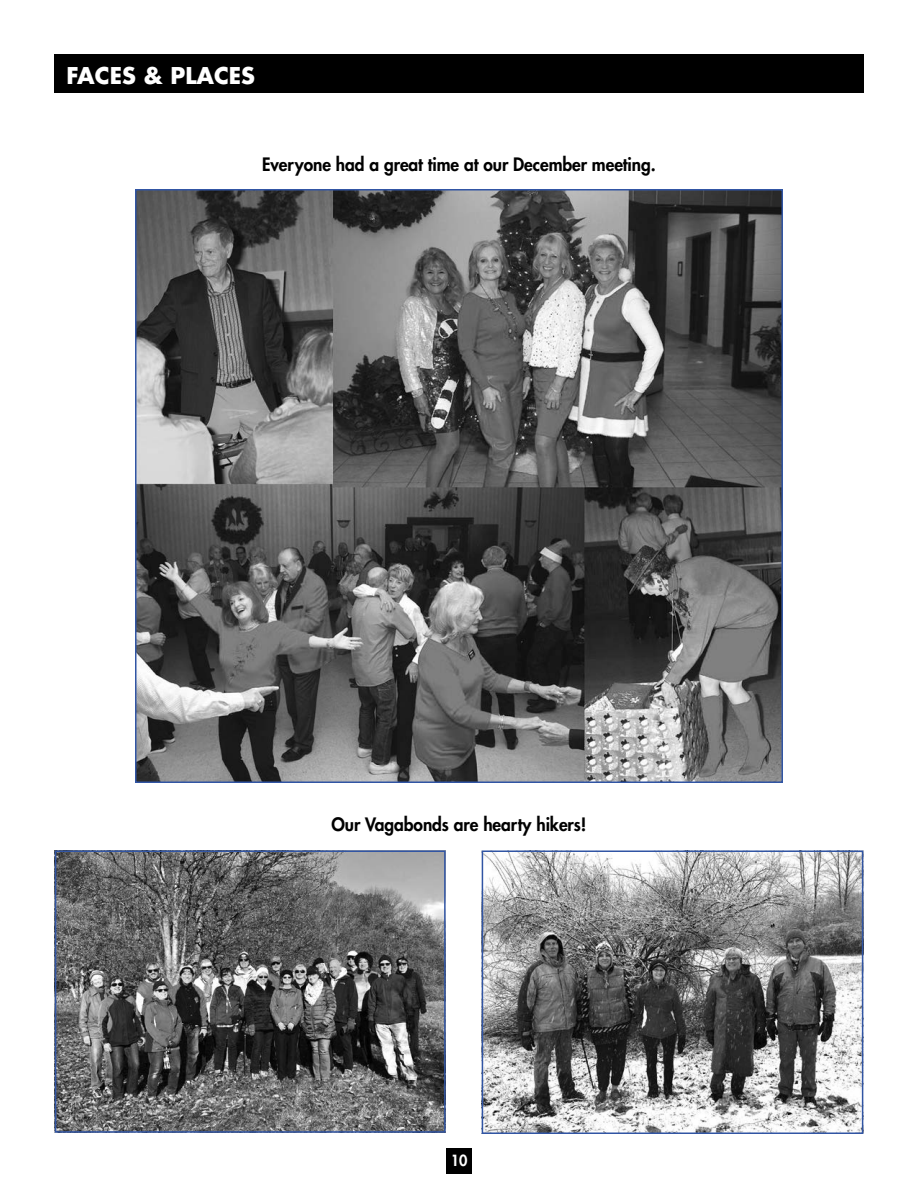
<style>
.page{position:relative;width:918px;height:1188px;background:#fff}
.page>*{position:absolute;margin:0;border:0;box-sizing:border-box;transform-origin:0 0}
.t1{font:700 22.5px "Futura Std";color:#fff}
.t2{font:800 18px "Futura Std";letter-spacing:-.005em;color:#000;scale:.96 1}
.t3{font:800 15px "Futura Std";color:#fff;scale:.96 1}
</style>
<div class="page">
<div style="left:446px;top:1148px;width:26px;height:26px;background:#000"></div>
<div style="left:54px;top:54px;width:810px;height:39px;background:#000"></div>
<img style="left:138px;top:192px;width:642px;height:588px">
<img style="left:58px;top:853px;width:385px;height:277px">
<div style="left:55px;top:850px;width:391px;height:283px;border:2px solid #3155a4"></div>
<img style="left:485px;top:853px;width:375px;height:278px">
<div style="left:482px;top:850px;width:381px;height:284px;border:2px solid #3155a4"></div>
<p class="t1" style="left:66px;top:60px;width:188px">FAC ES &amp; PLAC ES</p>
<p class="t2" style="left:262px;top:153px;width:412px">Everyone had a great time at our December meeting.</p>
<p class="t2" style="left:331px;top:813px;width:267px">Our Vagabonds are hearty hikers!</p>
<p class="t3" style="left:451px;top:1151px;width:19px">10</p>
</div>
